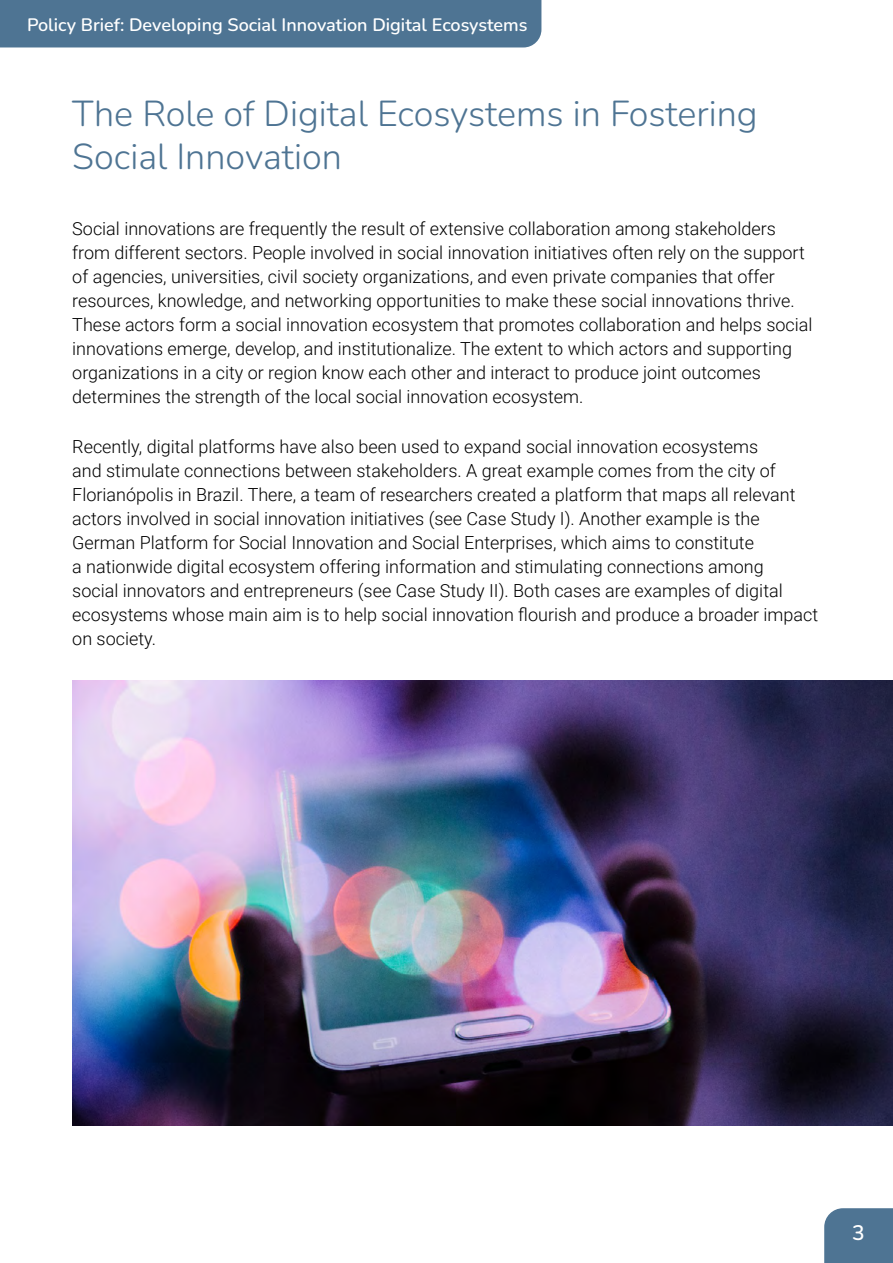
<style>
.page{position:relative;width:893px;height:1263px;background:#fff}
.page>*{position:absolute;margin:0;border:0;box-sizing:border-box;transform-origin:0 0}
.Heading_1{font:300 36px/43.2px "Nunito";color:#4e7493}
.t1{font:600 21px "Nunito";color:#fff}
.Fließtext_Roboto_Light{font:300 18px/24px "Roboto";color:#000}
.t2{font:600 18px "Nunito";color:#fff}
</style>
<div class="page">
<div style="left:0;top:0;width:541px;height:47px;background:#4e7493"></div>
<div style="left:824px;top:1208px;width:69px;height:55px;background:#4e7493"></div>
<img style="left:72px;top:680px;width:821px;height:445px">
<p class="t2" style="left:27px;top:12px;width:502px">Policy Brief: Developing Social Innovation Digital Ecosystems</p>
<p class="Heading_1" style="left:72px;top:90px;width:687px">The Role of Digital Ecosystems in Fostering<br>Social Innovation</p>
<p class="Fließtext_Roboto_Light" style="left:72px;top:216px;width:742px">Social innovations are frequently the result of extensive collaboration among stakeholders from different sectors. People involved in social innovation initiatives often rely on the support of agencies, universities, civil society organizations, and even private companies that offer resources, knowledge, and networking opportunities to make these social innovations thrive.<br>These actors form a social innovation ecosystem that promotes collaboration and helps social innovations emerge, develop, and institutionalize. The extent to which actors and supporting organizations in a city or region know each other and interact to produce joint outcomes determines the strength of the local social innovation ecosystem.</p>
<p class="Fließtext_Roboto_Light" style="left:72px;top:434px;width:747px">Recently, digital platforms have also been used to expand social innovation ecosystems<br>and stimulate connections between stakeholders. A great example comes from the city of Florianópolis in Brazil. There, a team of researchers created a platform that maps all relevant actors involved in social innovation initiatives (see Case Study I). Another example is the German Platform for Social Innovation and Social Enterprises, which aims to constitute<br>a nationwide digital ecosystem offering information and stimulating connections among<br>social innovators and entrepreneurs (see Case Study II). Both cases are examples of digital ecosystems whose main aim is to help social innovation flourish and produce a broader impact on society.</p>
<p class="t1" style="left:852px;top:1218px;width:14px">3</p>
</div>
